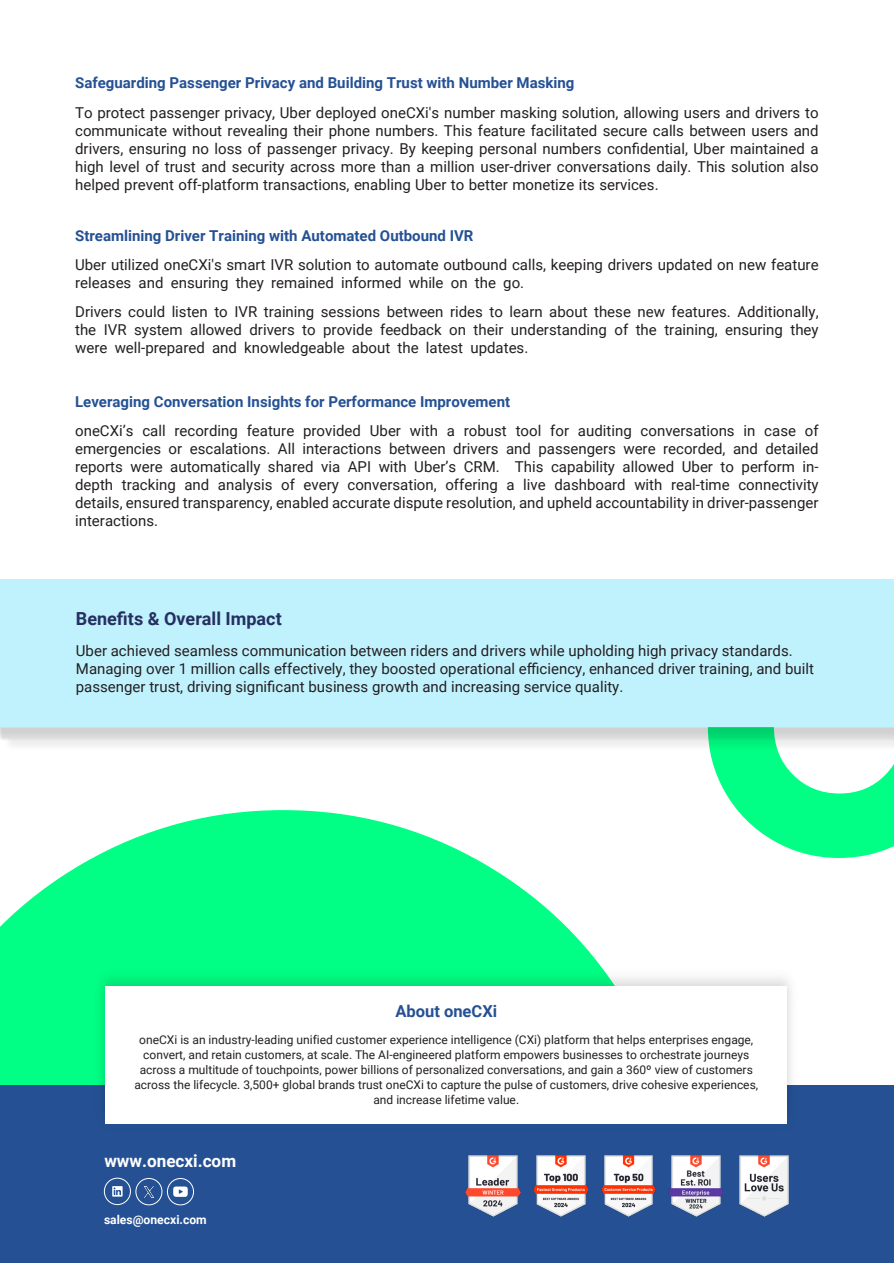
<style>
.page{position:relative;width:894px;height:1263px;background:#fff}
.page>*{position:absolute;margin:0;border:0;box-sizing:border-box;transform-origin:0 0}
.t1{font:700 18px "Roboto";color:#262f61}
.t2{font:700 17.25px "Roboto";color:#fff}
.t3{font:700 16.5px "Roboto";color:#255194}
.t4{font:15px/18px "Roboto";color:#231f20;text-align:justify}
.t5{font:700 15px "Roboto";color:#255194}
.t6{font:700 12.3px "Roboto";color:#fff}
.t7{font:12px/15px "Roboto";color:#231f20;text-align:center}
</style>
<div class="page">
<svg style="left:0;top:810px;width:597px;height:276px;fill:#00ff84"></svg>
<svg style="left:710px;top:752px;width:183px;height:106px;fill:#00ff84"></svg>
<div style="left:0;top:1086px;width:893px;height:177px;background:#255194"></div>
<svg style="left:112px;top:1186px;width:10px;height:11px"></svg>
<div style="left:104px;top:1178px;width:27px;height:27px;border:1px solid #fff;border-radius:50%"></div>
<div style="left:135px;top:1178px;width:27px;height:27px;border:1px solid #fff;border-radius:50%"></div>
<svg style="left:173px;top:1186px;width:15px;height:11px"></svg>
<div style="left:167px;top:1178px;width:27px;height:27px;border:1px solid #fff;border-radius:50%"></div>
<svg style="left:144px;top:1186px;width:10px;height:11px"></svg>
<img style="left:0;top:580px;width:893px;height:172px">
<img style="left:533px;top:1155px;width:55px;height:62px">
<img style="left:668px;top:1155px;width:55px;height:62px">
<img style="left:465px;top:1155px;width:55px;height:62px">
<img style="left:601px;top:1155px;width:54px;height:62px">
<img style="left:739px;top:1155px;width:50px;height:62px">
<img style="left:90px;top:961px;width:712px;height:163px">
<div style="left:105px;top:986px;width:681px;height:137px;background:#fff"></div>
<p class="t5" style="left:75px;top:77px;width:500px">Safeguarding Passenger Privacy and Building Trust with Number Masking</p>
<p class="t4" style="left:75px;top:105px;width:744px">To protect passenger privacy, Uber deployed oneCXi's number masking solution, allowing users and drivers to communicate without revealing their phone numbers. This feature facilitated secure calls between users and drivers, ensuring no loss of passenger privacy. By keeping personal numbers confidential, Uber maintained a high level of trust and security across more than a million user-driver conversations daily. This solution also helped prevent off-platform transactions, enabling Uber to better monetize its services.</p>
<p class="t5" style="left:75px;top:229px;width:400px">Streamlining Driver Training with Automated Outbound IVR</p>
<p class="t4" style="left:75px;top:257px;width:744px">Uber utilized oneCXi's smart IVR solution to automate outbound calls, keeping drivers updated on new feature releases and ensuring they remained informed while on the go.</p>
<p class="t4" style="left:75px;top:305px;width:744px">Drivers could listen to IVR training sessions between rides to learn about these new features. Additionally, the IVR system allowed drivers to provide feedback on their understanding of the training, ensuring they were well-prepared and knowledgeable about the latest updates.</p>
<p class="t5" style="left:75px;top:396px;width:436px">Leveraging Conversation Insights for Performance Improvement</p>
<p class="t4" style="left:75px;top:423px;width:744px">oneCXi’s call recording feature provided Uber with a robust tool for auditing conversations in case of emergencies or escalations. All interactions between drivers and passengers were recorded, and detailed reports were automatically shared via API with Uber’s CRM. This capability allowed Uber to perform in&shy;depth tracking and analysis of every conversation, offering a live dashboard with real-time connectivity details, ensured transparency, enabled accurate dispute resolution, and upheld accountability in driver-passenger interactions.</p>
<p class="t1" style="left:76px;top:612px;width:207px">Benefits &amp; Overall Impact</p>
<p class="t4" style="left:76px;top:643px;width:739px;text-align:left">Uber achieved seamless communication between riders and drivers while upholding high privacy standards.<br>Managing over 1 million calls effectively, they boosted operational efficiency, enhanced driver training, and built passenger trust, driving significant business growth and increasing service quality.</p>
<p class="t3" style="left:395px;top:1004px;width:103px">About oneCXi</p>
<p class="t7" style="left:134px;top:1033px;width:625px">oneCXi is an industry-leading unified customer experience intelligence (CXi) platform that helps enterprises engage, convert, and retain customers, at scale. The AI-engineered platform empowers businesses to orchestrate journeys across a multitude of touchpoints, power billions of personalized conversations, and gain a 360º view of customers across the lifecycle. 3,500+ global brands trust oneCXi to capture the pulse of customers, drive cohesive experiences, and increase lifetime value.</p>
<p class="t2" style="left:104px;top:1154px;width:133px">www.onecxi.com</p>
<p class="t6" style="left:104px;top:1215px;width:104px">sales@onecxi.com</p>
</div>
